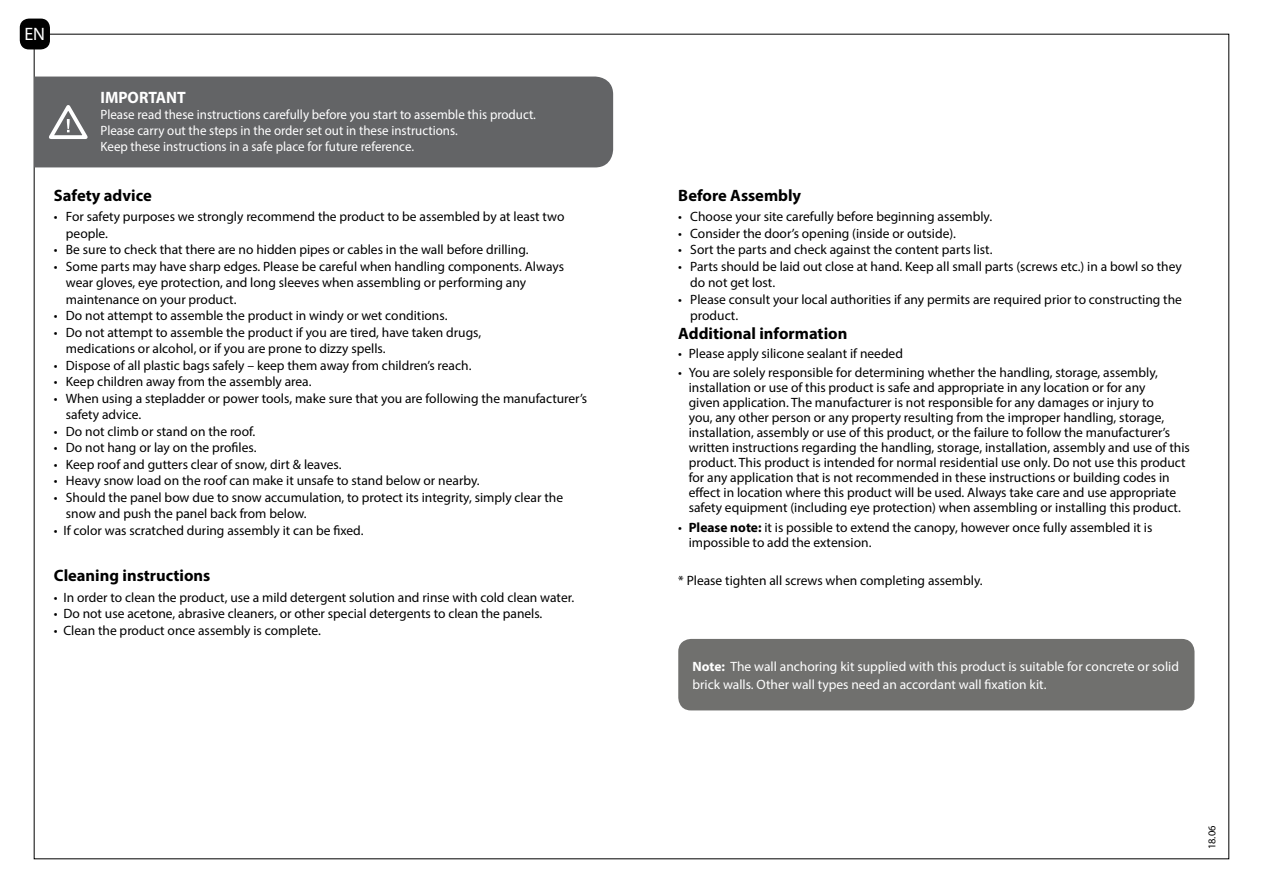
<style>
.page{position:relative;width:1263px;height:893px;background:#fff}
.page>*{position:absolute;margin:0;border:0;box-sizing:border-box;transform-origin:0 0}
.t1{font:18px "Myriad Pro";color:#fff}
.t2{font:700 16.5px "Myriad Pro";color:#000}
.t3{font:700 16.5px "Myriad Pro";color:#fff;scale:.96 1}
.t4{font:13.5px/15px "Myriad Pro";color:#000}
.t5{font:13.5px/16.2px "Myriad Pro";color:#fff;scale:.96 1}
.t6{font:13.5px/18px "Myriad Pro";color:#fff}
.t7{font:10.5px "Myriad Pro";color:#000}
.s1{font-weight:700}
</style>
<div class="page">
<div style="left:34px;top:77px;width:579px;height:90px;background:#636466"></div>
<svg style="left:44px;top:102px;width:48px;height:39px"></svg>
<div style="left:21px;top:19px;width:28px;height:30px;background:#000;border-radius:9px"></div>
<div style="left:20px;top:19px;width:30px;height:30px;border:2px solid #000;border-radius:9px"></div>
<div style="left:678px;top:639px;width:516px;height:71px;background:#70706e;border-radius:13px"></div>
<h1 class="t1" style="left:24px;top:23px;width:22px">EN</h1>
<p class="t3" style="left:101px;top:86px;width:90px">IMPORTANT</p>
<p class="t5" style="left:101px;top:106px;width:455px">Please read these instructions carefully before you start to assemble this product.<br>Please carry out the steps in the order set out in these instructions.<br>Keep these instructions in a safe place for future reference.</p>
<p class="t2" style="left:54px;top:184px;width:99px">Safety advice</p>
<p class="t4" style="left:66px;top:208px;width:500px;line-height:16.5px;text-indent:-12px">• For safety purposes we strongly recommend the product to be assembled by at least two people.</p>
<p class="t4" style="left:54px;top:242px;width:476px">• Be sure to check that there are no hidden pipes or cables in the wall before drilling.</p>
<p class="t4" style="left:66px;top:258px;width:500px;line-height:16.5px;text-indent:-12px">• Some parts may have sharp edges. Please be careful when handling components. Always wear gloves, eye protection, and long sleeves when assembling or performing any maintenance on your product.</p>
<p class="t4" style="left:54px;top:308px;width:395px">• Do not attempt to assemble the product in windy or wet conditions.</p>
<p class="t4" style="left:66px;top:324px;width:417px;line-height:16.5px;text-indent:-12px">• Do not attempt to assemble the product if you are tired, have taken drugs, medications or alcohol, or if you are prone to dizzy spells.</p>
<p class="t4" style="left:54px;top:358px;width:419px">• Dispose of all plastic bags safely – keep them away from children’s reach.</p>
<p class="t4" style="left:54px;top:374px;width:259px">• Keep children away from the assembly area.</p>
<p class="t4" style="left:66px;top:390px;width:523px;line-height:16.5px;text-indent:-12px">• When using a stepladder or power tools, make sure that you are following the manufacturer’s safety advice.</p>
<p class="t4" style="left:54px;top:423px;width:203px">• Do not climb or stand on the roof.</p>
<p class="t4" style="left:54px;top:440px;width:204px">• Do not hang or lay on the profiles.</p>
<p class="t4" style="left:54px;top:456px;width:289px">• Keep roof and gutters clear of snow, dirt &amp; leaves.</p>
<p class="t4" style="left:54px;top:473px;width:427px">• Heavy snow load on the roof can make it unsafe to stand below or nearby.</p>
<p class="t4" style="left:66px;top:489px;width:499px;line-height:16.5px;text-indent:-12px">• Should the panel bow due to snow accumulation, to protect its integrity, simply clear the snow and push the panel back from below.</p>
<p class="t4" style="left:54px;top:522px;width:311px">• If color was scratched during assembly it can be fixed.</p>
<p class="t2" style="left:54px;top:564px;width:158px">Cleaning instructions</p>
<p class="t4" style="left:54px;top:589px;width:522px">• In order to clean the product, use a mild detergent solution and rinse with cold clean water.</p>
<p class="t4" style="left:54px;top:606px;width:490px">• Do not use acetone, abrasive cleaners, or other special detergents to clean the panels.</p>
<p class="t4" style="left:54px;top:622px;width:268px">• Clean the product once assembly is complete.</p>
<p class="t2" style="left:678px;top:184px;width:124px">Before Assembly</p>
<p class="t4" style="left:678px;top:209px;width:315px">• Choose your site carefully before beginning assembly.</p>
<p class="t4" style="left:678px;top:226px;width:279px">• Consider the door’s opening (inside or outside).</p>
<p class="t4" style="left:678px;top:242px;width:316px">• Sort the parts and check against the content parts list.</p>
<p class="t4" style="left:690px;top:258px;width:493px;line-height:16.5px;text-indent:-12px">• Parts should be laid out close at hand. Keep all small parts (screws etc.) in a bowl so they do not get lost.</p>
<p class="t4" style="left:690px;top:291px;width:493px;line-height:16.5px;text-indent:-12px">• Please consult your local authorities if any permits are required prior to constructing the product.</p>
<p class="t2" style="left:678px;top:323px;width:171px">Additional information</p>
<p class="t4" style="left:678px;top:346px;width:226px">• Please apply silicone sealant if needed</p>
<p class="t4" style="left:689px;top:365px;width:503px;text-indent:-11px">• You are solely responsible for determining whether the handling, storage, assembly, installation or use of this product is safe and appropriate in any location or for any<br>given application. The manufacturer is not responsible for any damages or injury to<br>you, any other person or any property resulting from the improper handling, storage, installation, assembly or use of this product, or the failure to follow the manufacturer’s written instructions regarding the handling, storage, installation, assembly and use of this product. This product is intended for normal residential use only. Do not use this product for any application that is not recommended in these instructions or building codes in effect in location where this product will be used. Always take care and use appropriate safety equipment (including eye protection) when assembling or installing this product.</p>
<p class="t4" style="left:689px;top:519px;width:465px;text-indent:-11px">• <span class="s1">Please note:</span> it is possible to extend the canopy, however once fully assembled it is impossible to add the extension.</p>
<p class="t4" style="left:678px;top:573px;width:306px">* Please tighten all screws when completing assembly.</p>
<p class="t6" style="left:692px;top:657px;width:488px"><span class="s1">Note:</span> The wall anchoring kit supplied with this product is suitable for concrete or solid brick walls. Other wall types need an accordant wall fixation kit.</p>
<p class="t7" style="left:1205px;top:849px;width:25px;rotate:-90deg">18.06</p>
</div>
